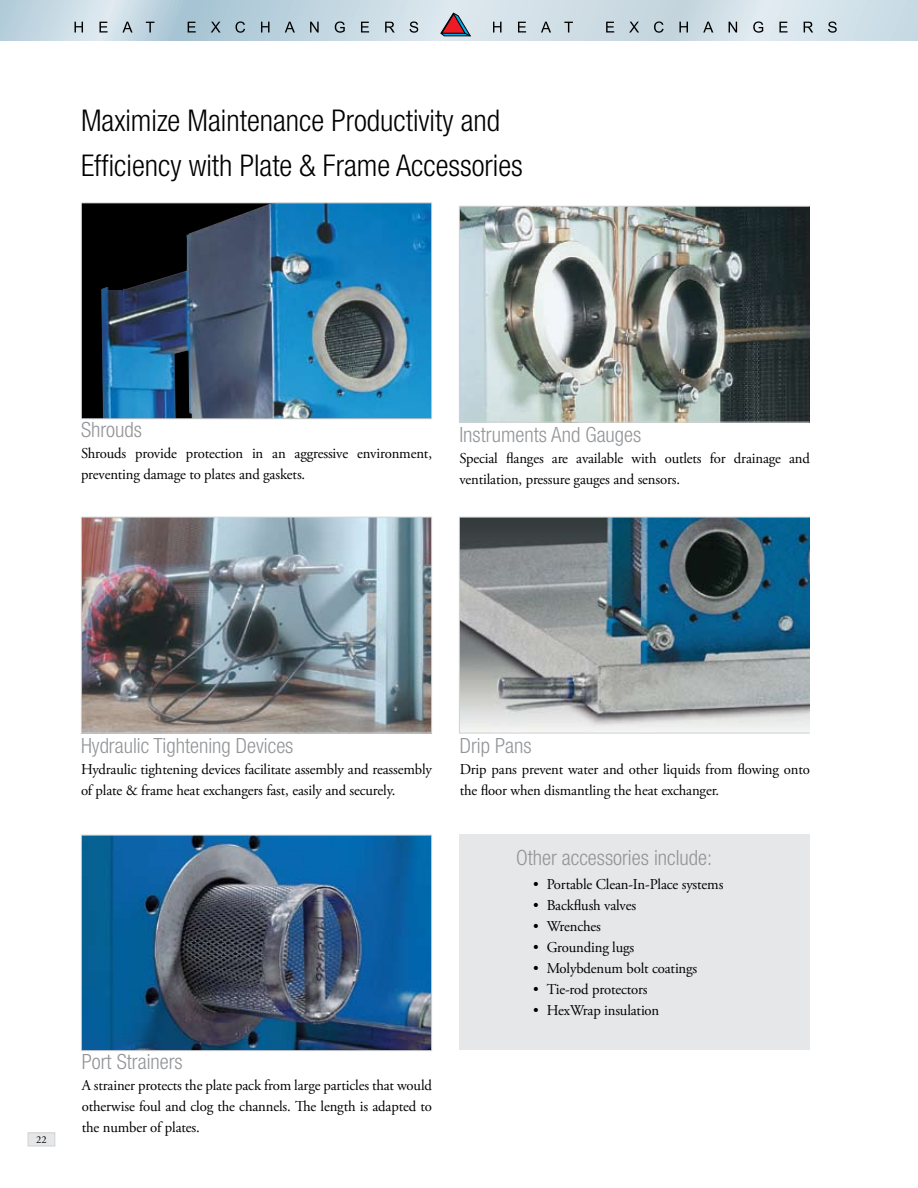
<style>
.page{position:relative;width:918px;height:1188px;background:#fff}
.page>*{position:absolute;margin:0;border:0;box-sizing:border-box;transform-origin:0 0}
.t1{font:300 condensed 30px/45px "Helvetica Neue LT Std";color:#000}
.t2{font:300 condensed 21px "Helvetica Neue LT Std";color:#939598}
.t3{font:15px/21px "Adobe Garamond Pro";letter-spacing:-.01em;color:#000}
.t4{font:10.5px "Adobe Garamond Pro";color:#000}
</style>
<div class="page">
<div style="left:28px;top:1133px;width:27px;height:13px;background:#e6e7e8"></div>
<div style="left:28px;top:1133px;width:27px;height:13px;border:1px solid #d1d3d4"></div>
<svg style="left:0;top:0;width:918px;height:40px;background:#c9dae3"></svg>
<svg style="left:75px;top:22px;width:8px;height:11px"></svg>
<svg style="left:99px;top:22px;width:9px;height:11px"></svg>
<svg style="left:122px;top:22px;width:11px;height:11px"></svg>
<svg style="left:146px;top:22px;width:8px;height:11px"></svg>
<svg style="left:188px;top:22px;width:8px;height:11px"></svg>
<svg style="left:211px;top:22px;width:10px;height:11px"></svg>
<svg style="left:236px;top:21px;width:9px;height:12px"></svg>
<svg style="left:261px;top:22px;width:8px;height:11px"></svg>
<svg style="left:285px;top:22px;width:10px;height:11px"></svg>
<svg style="left:310px;top:22px;width:9px;height:11px"></svg>
<svg style="left:335px;top:21px;width:10px;height:12px"></svg>
<svg style="left:361px;top:22px;width:8px;height:11px"></svg>
<svg style="left:385px;top:22px;width:10px;height:11px"></svg>
<svg style="left:410px;top:21px;width:8px;height:12px"></svg>
<svg style="left:493px;top:22px;width:9px;height:11px"></svg>
<svg style="left:518px;top:22px;width:8px;height:11px"></svg>
<svg style="left:541px;top:22px;width:10px;height:11px"></svg>
<svg style="left:564px;top:22px;width:9px;height:11px"></svg>
<svg style="left:606px;top:22px;width:8px;height:11px"></svg>
<svg style="left:629px;top:22px;width:10px;height:11px"></svg>
<svg style="left:654px;top:21px;width:10px;height:12px"></svg>
<svg style="left:679px;top:22px;width:9px;height:11px"></svg>
<svg style="left:703px;top:22px;width:10px;height:11px"></svg>
<svg style="left:729px;top:22px;width:8px;height:11px"></svg>
<svg style="left:753px;top:21px;width:10px;height:12px"></svg>
<svg style="left:779px;top:22px;width:9px;height:11px"></svg>
<svg style="left:804px;top:22px;width:9px;height:11px"></svg>
<svg style="left:828px;top:21px;width:9px;height:12px"></svg>
<svg style="left:441px;top:13px;width:29px;height:23px"></svg>
<img style="left:461px;top:519px;width:347px;height:212px">
<div style="left:459px;top:517px;width:351px;height:216px;border:1px solid #d1d3d4"></div>
<img style="left:461px;top:208px;width:347px;height:213px">
<div style="left:459px;top:206px;width:351px;height:217px;border:1px solid #d1d3d4"></div>
<div style="left:81px;top:203px;width:351px;height:216px;background:#000"></div>
<img style="left:101px;top:204px;width:329px;height:213px">
<div style="left:81px;top:202px;width:351px;height:217px;border:1px solid #d1d3d4"></div>
<img style="left:83px;top:837px;width:347px;height:212px">
<div style="left:81px;top:835px;width:351px;height:216px;border:1px solid #d1d3d4"></div>
<img style="left:83px;top:519px;width:347px;height:212px">
<div style="left:81px;top:517px;width:351px;height:216px;border:1px solid #d1d3d4"></div>
<div style="left:460px;top:834px;width:350px;height:216px;background:#e6e7e8"></div>
<h1 class="t1" style="left:81px;top:97px;width:443px">Maximize Maintenance Productivity and<br>Efficiency with Plate &amp; Frame Accessories</h1>
<h2 class="t2" style="left:81px;top:418px;width:63px">Shrouds</h2>
<p class="t3" style="left:81px;top:443px;width:353px">Shrouds provide protection in an aggressive environment, preventing damage to plates and gaskets.</p>
<h2 class="t2" style="left:459px;top:422px;width:183px">Instruments And Gauges</h2>
<p class="t3" style="left:459px;top:448px;width:352px">Special flanges are available with outlets for drainage and ventilation, pressure gauges and sensors.</p>
<p class="t4" style="left:36px;top:1134px;width:12px">22</p>
<h2 class="t2" style="left:81px;top:733px;width:214px">Hydraulic Tightening Devices</h2>
<p class="t3" style="left:81px;top:759px;width:353px">Hydraulic tightening devices facilitate assembly and reassembly of plate &amp; frame heat exchangers fast, easily and securely.</p>
<h2 class="t2" style="left:82px;top:1049px;width:103px">Port Strainers</h2>
<p class="t3" style="left:82px;top:1075px;width:352px;text-align:justify">A strainer protects the plate pack from large particles that would otherwise foul and clog the channels. The length is adapted to the number of plates.</p>
<h2 class="t2" style="left:460px;top:733px;width:73px">Drip Pans</h2>
<p class="t3" style="left:460px;top:759px;width:352px">Drip pans prevent water and other liquids from flowing onto the floor when dismantling the heat exchanger.</p>
<h2 class="t2" style="left:516px;top:845px;width:198px">Other accessories include:</h2>
<p class="t3" style="left:533px;top:874px;width:192px">• Portable Clean-In-Place systems</p>
<p class="t3" style="left:533px;top:895px;width:104px">• Backflush valves</p>
<p class="t3" style="left:533px;top:916px;width:69px">• Wrenches</p>
<p class="t3" style="left:533px;top:937px;width:103px">• Grounding lugs</p>
<p class="t3" style="left:533px;top:958px;width:166px">• Molybdenum bolt coatings</p>
<p class="t3" style="left:533px;top:979px;width:116px">• Tie-rod protectors</p>
<p class="t3" style="left:533px;top:1000px;width:128px">• HexWrap insulation</p>
</div>
